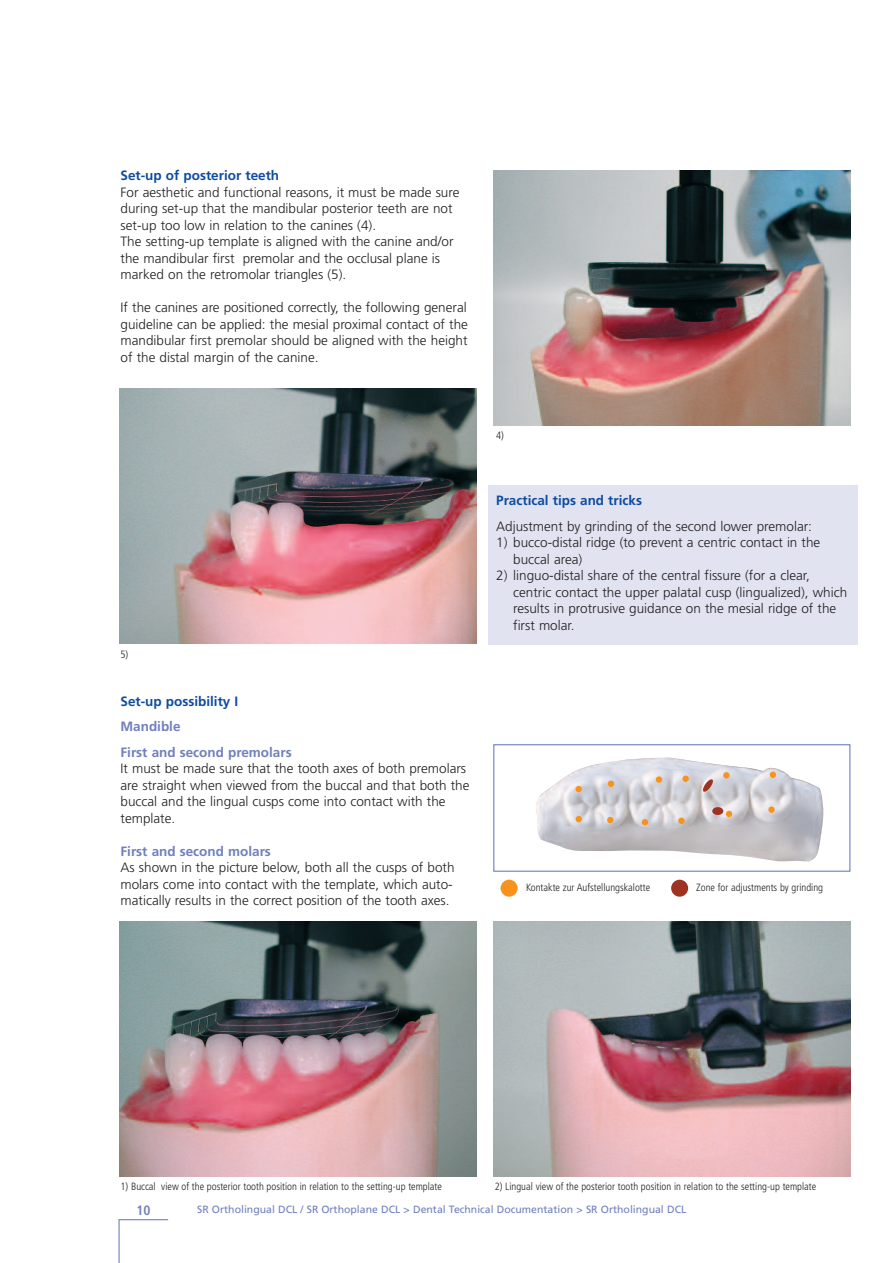
<style>
.page{position:relative;width:893px;height:1263px;background:#fff}
.page>*{position:absolute;margin:0;border:0;box-sizing:border-box;transform-origin:0 0}
.t1{font:300 13.5px/16.5px "Frutiger";color:#231f20}
.t2{font:700 13.5px "Frutiger";color:#0f4ca0}
.t3{font:700 13.5px/25.5px "Frutiger";color:#707fbe}
.t4{font:700 condensed 13.5px "Frutiger";color:#707fbe}
.t5{font:300 condensed 10.5px "Frutiger";color:#231f20}
.t6{font:10.5px "Frutiger";color:#707fbe}
</style>
<div class="page">
<hr style="left:118px;top:1219px;width:2px;height:44px;background:#707fbe">
<hr style="left:119px;top:1219px;width:49px;height:1px;background:#707fbe">
<img style="left:493px;top:170px;width:357px;height:255px">
<img style="left:119px;top:388px;width:357px;height:255px">
<img style="left:119px;top:921px;width:357px;height:255px">
<img style="left:493px;top:921px;width:357px;height:255px">
<div style="left:488px;top:485px;width:370px;height:159px;background:#e1e3f1"></div>
<div style="left:501px;top:880px;width:17px;height:17px;background:#f7931d;border-radius:50%"></div>
<div style="left:671px;top:880px;width:17px;height:17px;background:#9f3322;border-radius:50%"></div>
<img style="left:536px;top:757px;width:287px;height:105px">
<div style="left:493px;top:744px;width:357px;height:128px;border:1px solid #707fbe"></div>
<svg style="left:576px;top:816px;width:6px;height:6px"></svg>
<div style="left:575px;top:786px;width:7px;height:6px;background:#f7931d;border-radius:50%"></div>
<div style="left:608px;top:780px;width:6px;height:7px;background:#f7931d;border-radius:50%"></div>
<div style="left:678px;top:818px;width:7px;height:6px;background:#f7931d;border-radius:50%"></div>
<svg style="left:642px;top:819px;width:6px;height:6px"></svg>
<div style="left:656px;top:776px;width:6px;height:7px;background:#f7931d;border-radius:50%"></div>
<div style="left:682px;top:775px;width:7px;height:7px;background:#f7931d;border-radius:50%"></div>
<div style="left:723px;top:772px;width:7px;height:6px;background:#f7931d;border-radius:50%"></div>
<svg style="left:702px;top:778px;width:12px;height:14px"></svg>
<svg style="left:726px;top:811px;width:6px;height:6px"></svg>
<div style="left:712px;top:807px;width:11px;height:8px;background:#9f3322;border-radius:50%"></div>
<svg style="left:770px;top:772px;width:6px;height:6px"></svg>
<div style="left:768px;top:806px;width:7px;height:7px;background:#f7931d;border-radius:50%"></div>
<svg style="left:607px;top:817px;width:6px;height:6px"></svg>
<p class="t2" style="left:121px;top:170px;width:160px">Set-up of posterior teeth</p>
<p class="t1" style="left:121px;top:185px;width:340px">For aesthetic and functional reasons, it must be made sure during set-up that the mandibular posterior teeth are not set-up too low in relation to the canines (4).<br>The setting-up template is aligned with the canine and/or the mandibular first premolar and the occlusal plane is marked on the retromolar triangles (5).</p>
<p class="t1" style="left:121px;top:300px;width:349px;text-align:justify">If the canines are positioned correctly, the following general guideline can be applied: the mesial proximal contact of the mandibular first premolar should be aligned with the height of the distal margin of the canine.</p>
<p class="t5" style="left:121px;top:650px;width:9px">5)</p>
<p class="t2" style="left:121px;top:695px;width:119px">Set-up possibility I</p>
<p class="t3" style="left:121px;top:715px;width:173px">Mandible<br>First and second premolars</p>
<p class="t1" style="left:121px;top:761px;width:350px">It must be made sure that the tooth axes of both premolars are straight when viewed from the buccal and that both the buccal and the lingual cusps come into contact with the template.</p>
<p class="t3" style="left:121px;top:839px;width:152px">First and second molars</p>
<p class="t1" style="left:121px;top:860px;width:335px">As shown in the picture below, both all the cusps of both molars come into contact with the template, which auto&shy;matically results in the correct position of the tooth axes.</p>
<p class="t5" style="left:496px;top:431px;width:9px">4)</p>
<p class="t2" style="left:496px;top:495px;width:147px">Practical tips and tricks</p>
<p class="t1" style="left:496px;top:519px;width:317px">Adjustment by grinding of the second lower premolar:</p>
<p class="t1" style="left:513px;top:535px;width:309px;text-indent:-17px">1) bucco-distal ridge (to prevent a centric contact in the buccal area)</p>
<p class="t1" style="left:513px;top:568px;width:336px;text-indent:-17px">2) linguo-distal share of the central fissure (for a clear, centric contact the upper palatal cusp (lingualized), which results in protrusive guidance on the mesial ridge of the first molar.</p>
<p class="t5" style="left:526px;top:883px;width:126px">Kontakte zur Aufstellungskalotte</p>
<p class="t5" style="left:696px;top:883px;width:128px">Zone for adjustments by grinding</p>
<p class="t5" style="left:121px;top:1182px;width:323px">1) Buccal view of the posterior tooth position in relation to the setting-up template</p>
<p class="t5" style="left:495px;top:1182px;width:323px">2) Lingual view of the posterior tooth position in relation to the setting-up template</p>
<p class="t4" style="left:136px;top:1205px;width:16px">10</p>
<p class="t6" style="left:197px;top:1205px;width:491px">SR Ortholingual DCL / SR Orthoplane DCL &gt; Dental Technical Documentation &gt; SR Ortholingual DCL</p>
</div>
